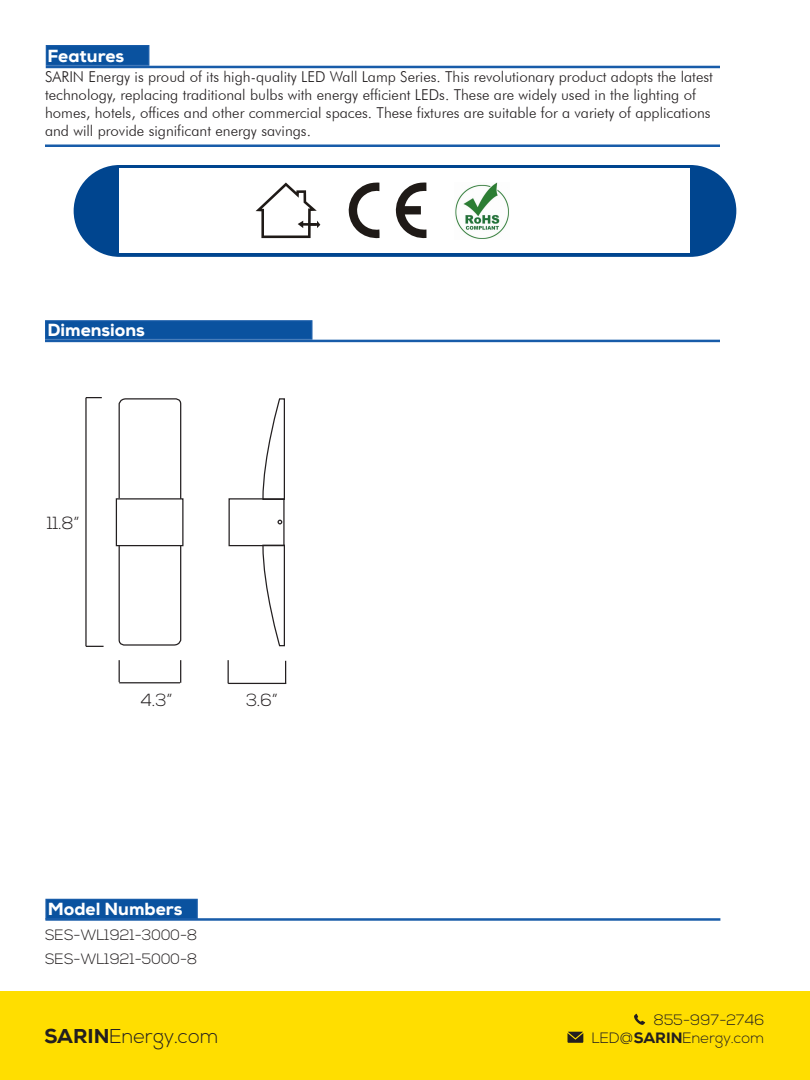
<style>
.page{position:relative;width:810px;height:1080px;background:#fff}
.page>*{position:absolute;margin:0;border:0;box-sizing:border-box;transform-origin:0 0}
.t1{font:300 20px "Nexa";color:#231f20}
.t2{font:800 17.5px "Nexa";color:#fff}
.t3{font:300 17.5px "Nexa";color:#231f20}
.Paragraph_Style_1{font:300 15px/18px "Futura BT";color:#231f20}
.FEATURES{font:300 15px/18px "Nexa";color:#231f20;text-align:right}
.s1{font-weight:800}
</style>
<div class="page">
<div style="left:0;top:991px;width:810px;height:89px;background:#ffde00"></div>
<div style="left:74px;top:165px;width:662px;height:92px;background:#00458f;border-radius:46px"></div>
<div style="left:120px;top:169px;width:570px;height:84px;background:#fff"></div>
<svg style="left:568px;top:1032px;width:15px;height:11px"></svg>
<svg style="left:634px;top:1014px;width:11px;height:11px"></svg>
<div style="left:46px;top:45px;width:103px;height:21px;background:#0a529f;border:1px solid #185ca9"></div>
<hr style="left:45px;top:144px;width:675px;height:3px;background:#185ca9">
<hr style="left:46px;top:66px;width:674px;height:2px;background:#185ca9">
<div style="left:45px;top:320px;width:267px;height:20px;background:#0a529f;border:1px solid #185ca9"></div>
<hr style="left:45px;top:340px;width:675px;height:2px;background:#185ca9">
<div style="left:45px;top:899px;width:153px;height:20px;background:#0a529f;border:1px solid #185ca9"></div>
<hr style="left:45px;top:918px;width:675px;height:3px;background:#185ca9">
<svg style="left:348px;top:182px;width:32px;height:57px"></svg>
<svg style="left:395px;top:182px;width:31px;height:57px"></svg>
<svg style="left:256px;top:183px;width:64px;height:55px"></svg>
<img style="left:455px;top:183px;width:54px;height:56px">
<svg style="left:228px;top:660px;width:1px;height:23px"></svg>
<hr style="left:228px;top:683px;width:58px;height:1px;background:#231f20">
<svg style="left:285px;top:661px;width:1px;height:22px"></svg>
<svg style="left:180px;top:660px;width:1px;height:23px"></svg>
<hr style="left:119px;top:682px;width:61px;height:1px;background:#231f20">
<svg style="left:119px;top:660px;width:1px;height:22px"></svg>
<svg style="left:86px;top:646px;width:18px;height:1px"></svg>
<hr style="left:85px;top:398px;width:2px;height:248px;background:#231f20">
<svg style="left:86px;top:397px;width:16px;height:1px"></svg>
<div style="left:229px;top:498px;width:56px;height:48px;border:1px solid #231f20"></div>
<div style="left:116px;top:498px;width:68px;height:48px;border:1px solid #231f20"></div>
<svg style="left:278px;top:520px;width:4px;height:4px"></svg>
<svg style="left:262px;top:398px;width:23px;height:103px"></svg>
<svg style="left:262px;top:544px;width:23px;height:103px"></svg>
<svg style="left:118px;top:398px;width:64px;height:102px"></svg>
<svg style="left:118px;top:544px;width:64px;height:102px"></svg>
<p class="t2" style="left:48px;top:44px;width:78px">Features</p>
<p class="Paragraph_Style_1" style="left:45px;top:68px;width:669px">SARIN Energy is proud of its high-quality LED Wall Lamp Series. This revolutionary product adopts the latest technology, replacing traditional bulbs with energy efficient LEDs. These are widely used in the lighting of homes, hotels, offices and other commercial spaces. These fixtures are suitable for a variety of applications and will provide significant energy savings.</p>
<p class="t2" style="left:48px;top:319px;width:99px">Dimensions</p>
<p class="t3" style="left:47px;top:513px;width:34px">11.8”</p>
<p class="t3" style="left:141px;top:690px;width:33px">4.3”</p>
<p class="t3" style="left:246px;top:690px;width:33px">3.6”</p>
<p class="t2" style="left:48px;top:898px;width:136px">Model Numbers</p>
<p class="FEATURES" style="left:45px;top:926px;width:154px">SES-WL1921-3000-8</p>
<p class="FEATURES" style="left:45px;top:950px;width:154px">SES-WL1921-5000-8</p>
<h1 class="t1" style="left:44px;top:1025px;width:176px"><span class="s1">SARIN</span>Energy.com</h1>
<p class="FEATURES" style="left:592px;top:1011px;width:174px">855-997-2746<br>LED@<span class="s1">SARIN</span>Energy.com</p>
</div>
